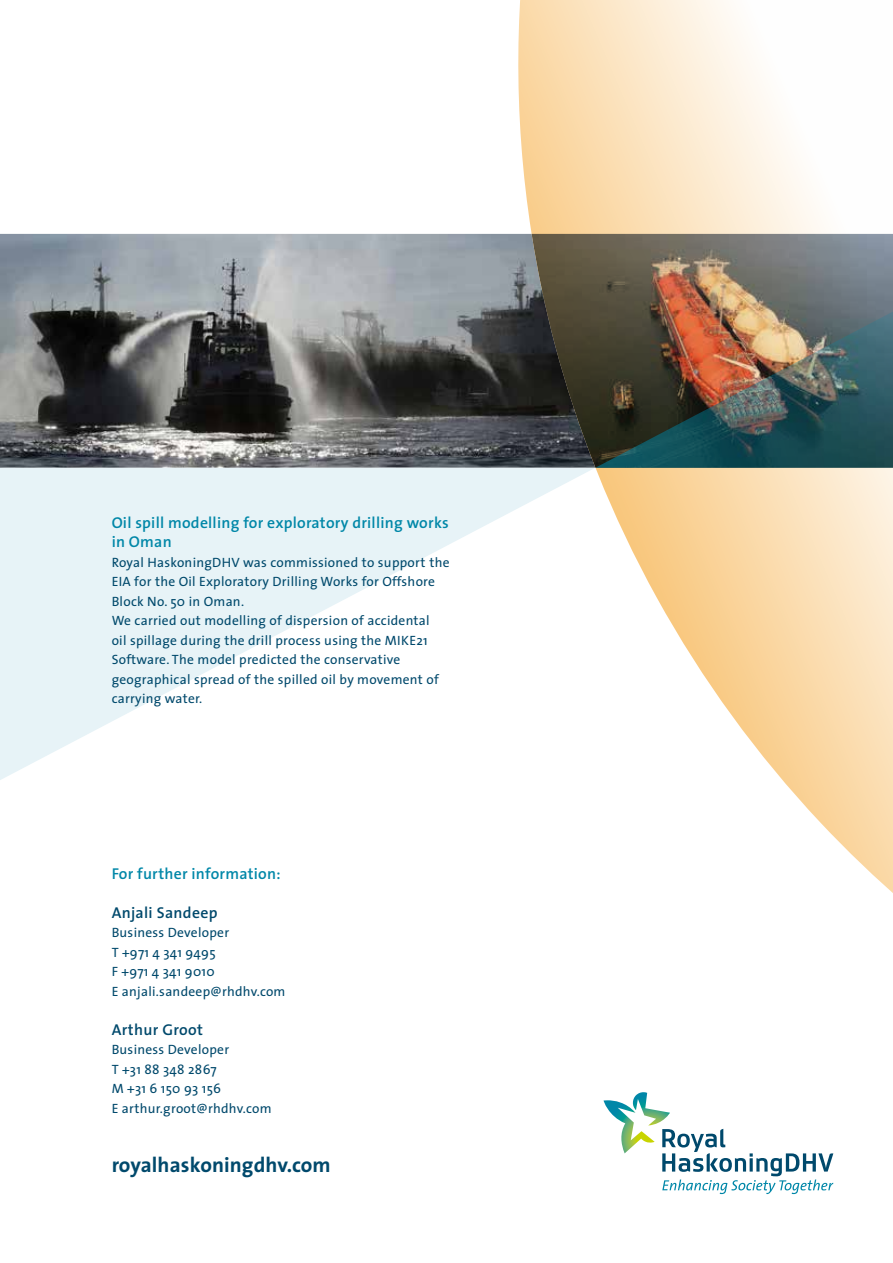
<style>
.page{position:relative;width:893px;height:1263px;background:#fff}
.page>*{position:absolute;margin:0;border:0;box-sizing:border-box;transform-origin:0 0}
.t1{font:700 21px "The Sans";letter-spacing:.005em;color:#00496c}
.t2{font:600 15.75px/19.5px "The Sans";letter-spacing:.015em;color:#0087a8}
.t3{font:600 15.75px "The Sans";letter-spacing:.02em;color:#00496c}
.t4{font:13.5px/19.5px "The Sans";letter-spacing:.02em;color:#00496c}
</style>
<div class="page">
<img style="left:0;top:234px;width:517px;height:234px">
<svg style="left:517px;top:0;width:376px;height:893px"></svg>
<svg style="left:0;top:468px;width:595px;height:312px;fill:#eff7f9"></svg>
<img style="left:595px;top:305px;width:298px;height:163px">
<svg style="left:603px;top:1092px;width:230px;height:102px"></svg>
<p class="t2" style="left:112px;top:512px;width:339px">Oil spill modelling for exploratory drilling works in Oman</p>
<p class="t4" style="left:112px;top:552px;width:339px">Royal HaskoningDHV was commissioned to support the EIA for the Oil Exploratory Drilling Works for Offshore Block No. 50 in Oman.<br>We carried out modelling of dispersion of accidental<br>oil spillage during the drill process using the MIKE21<br>Software. The model predicted the conservative geographical spread of the spilled oil by movement of carrying water.</p>
<p class="t2" style="left:112px;top:863px;width:170px">For further information:</p>
<p class="t3" style="left:112px;top:899px;width:107px">Anjali Sandeep</p>
<p class="t4" style="left:112px;top:922px;width:175px">Business Developer<br>T +971 4 341 9495<br>F +971 4 341 9010<br>E anjali.sandeep@rhdhv.com</p>
<p class="t3" style="left:112px;top:1016px;width:93px">Arthur Groot</p>
<p class="t4" style="left:112px;top:1039px;width:161px">Business Developer<br>T +31 88 348 2867<br>M +31 6 150 93 156<br>E arthur.groot@rhdhv.com</p>
<h1 class="t1" style="left:112px;top:1147px;width:221px">royalhaskoningdhv.com</h1>
</div>
